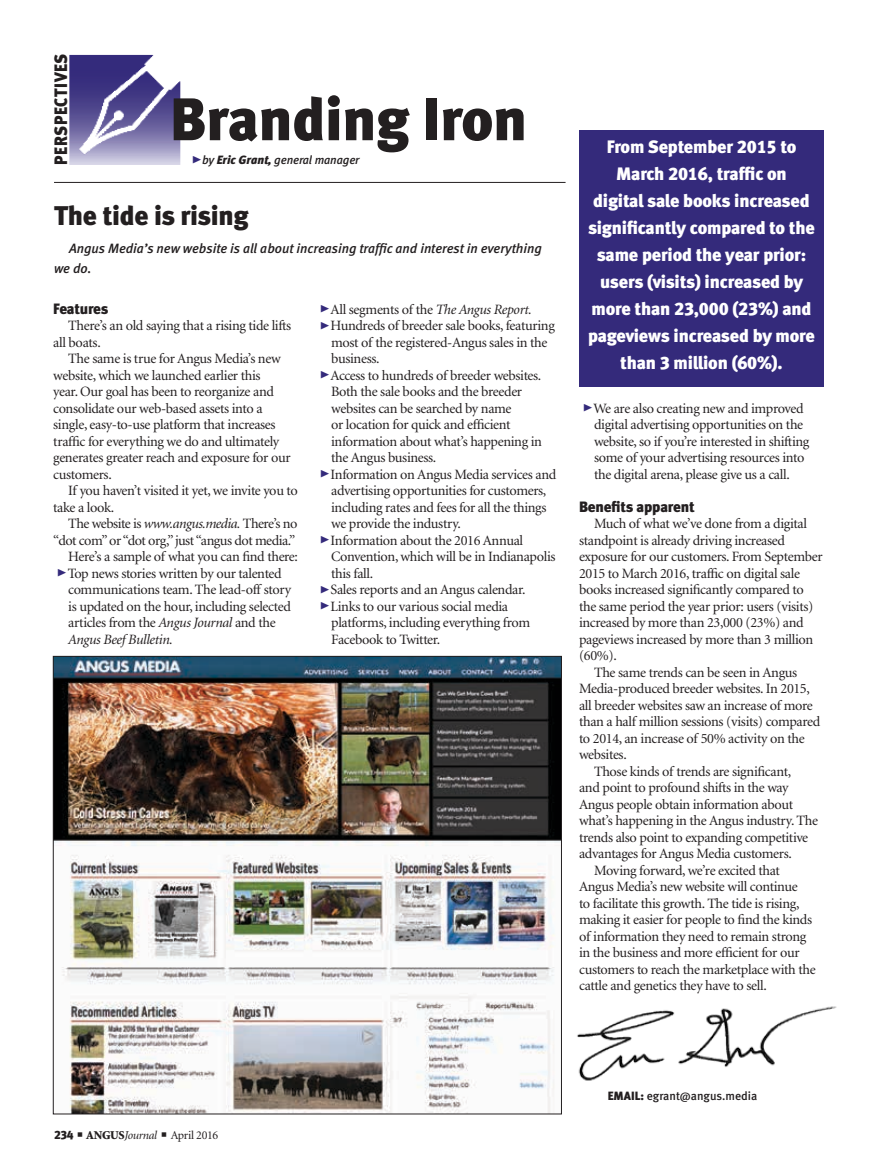
<style>
.page{position:relative;width:878px;height:1168px;background:#fff}
.page>*{position:absolute;margin:0;border:0;box-sizing:border-box;transform-origin:0 0}
.t1{font:60px "Meta Black LF";letter-spacing:-.005em;color:#231f20}
.column_headline{font:27px "Meta Black LF";letter-spacing:-.01em;color:#231f20}
.reverse_pull_quote{font:18px/27px "Meta Black LF";letter-spacing:-.01em;color:#fff;text-align:center}
.t2{font:18px "Meta Black LF";letter-spacing:.04em;color:#231f20;scale:.9 1}
.subhead{font:15px "Meta Black LF";letter-spacing:-.015em;color:#231f20}
.body_text{font:14.25px/16.5px "Minion";letter-spacing:-.025em;color:#231f20}
.column_intro{font:italic 13.5px/19.5px "Meta Medium LF";color:#231f20}
.t3{font:italic 12px "Meta Medium LF";letter-spacing:-.01em;color:#231f20}
.t4{font:12px "Minion";letter-spacing:-.025em;color:#231f20}
.t5{font:12px "Meta Medium LF";color:#231f20}
.s1{font-family:"Meta Black Caps Expert";font-style:normal;font-size:21px;color:#342a7b}
.s2{font-family:"Meta Black LF"}
.s3{font-style:italic}
.s4{font-family:"Meta Black Caps Expert";font-size:21px;color:#342a7b}
.s5{font-weight:900}
</style>
<div class="page">
<img style="left:69px;top:54px;width:112px;height:110px">
<hr style="left:54px;top:182px;width:511px;height:1px;background:#231f20">
<img style="left:577px;top:1006px;width:260px;height:75px">
<img style="left:55px;top:658px;width:504px;height:454px">
<div style="left:579px;top:130px;width:245px;height:257px;background:#342a7b"></div>
<p class="t2" style="left:50px;top:165px;width:125px;rotate:-90deg">PERSPECTIVES</p>
<p class="t1" style="left:170px;top:83px;width:358px">Branding Iron</p>
<p class="t3" style="left:191px;top:153px;width:170px"><span class="s1">@</span>by <span class="s2">Eric Grant,</span> general manager</p>
<p class="column_headline" style="left:54px;top:199px;width:196px">The tide is rising</p>
<p class="column_intro" style="left:54px;top:238px;width:489px;text-indent:15px">Angus Media’s new website is all about increasing traffic and interest in everything we do.</p>
<p class="subhead" style="left:53px;top:299px;width:57px">Features</p>
<p class="body_text" style="left:53px;top:318px;width:239px;text-indent:15px">There’s an old saying that a rising tide lifts all boats.</p>
<p class="body_text" style="left:53px;top:351px;width:239px;text-indent:15px">The same is true for Angus Media’s new website, which we launched earlier this<br>year. Our goal has been to reorganize and consolidate our web-based assets into a single, easy-to-use platform that increases traffic for everything we do and ultimately generates greater reach and exposure for our customers.</p>
<p class="body_text" style="left:53px;top:483px;width:246px;text-indent:15px">If you haven’t visited it yet, we invite you to take a look.</p>
<p class="body_text" style="left:53px;top:516px;width:246px;text-align:right">The website is <span class="s3">www.angus.media.</span> There’s no “dot com” or “dot org,” just “angus dot media.”</p>
<p class="body_text" style="left:68px;top:549px;width:231px">Here’s a sample of what you can find there:</p>
<p class="body_text" style="left:68px;top:565px;width:224px;text-indent:-12px"><span class="s4">@</span>Top news stories written by our talented communications team. The lead-off story is updated on the hour, including selected articles from the <span class="s3">Angus Journal</span> and the <span class="s3">Angus Beef Bulletin.</span></p>
<p class="body_text" style="left:319px;top:301px;width:214px"><span class="s4">@</span>All segments of the <span class="s3">The Angus Report.</span></p>
<p class="body_text" style="left:331px;top:318px;width:225px;text-indent:-12px"><span class="s4">@</span>Hundreds of breeder sale books, featuring most of the registered-Angus sales in the business.</p>
<p class="body_text" style="left:331px;top:367px;width:212px;text-indent:-12px"><span class="s4">@</span>Access to hundreds of breeder websites.<br>Both the sale books and the breeder websites can be searched by name<br>or location for quick and efficient information about what’s happening in the Angus business.</p>
<p class="body_text" style="left:331px;top:466px;width:227px;text-indent:-12px"><span class="s4">@</span>Information on Angus Media services and advertising opportunities for customers, including rates and fees for all the things we provide the industry.</p>
<p class="body_text" style="left:331px;top:532px;width:226px;text-indent:-12px"><span class="s4">@</span>Information about the 2016 Annual<br>Convention, which will be in Indianapolis this fall.</p>
<p class="body_text" style="left:319px;top:582px;width:208px"><span class="s4">@</span>Sales reports and an Angus calendar.</p>
<p class="body_text" style="left:331px;top:598px;width:200px;text-indent:-12px"><span class="s4">@</span>Links to our various social media platforms, including everything from<br>Facebook to Twitter.</p>
<p class="reverse_pull_quote" style="left:588px;top:133px;width:228px">From September 2015 to<br>March 2016, traffic on<br>digital sale books increased significantly compared to the same period the year prior: users (visits) increased by more than 23,000 (23%) and pageviews increased by more than 3 million (60%).</p>
<p class="body_text" style="left:594px;top:400px;width:217px;text-indent:-12px"><span class="s4">@</span>We are also creating new and improved digital advertising opportunities on the website, so if you’re interested in shifting some of your advertising resources into the digital arena, please give us a call.</p>
<p class="subhead" style="left:579px;top:497px;width:117px">Benefits apparent</p>
<p class="body_text" style="left:579px;top:516px;width:245px;text-indent:15px">Much of what we’ve done from a digital standpoint is already driving increased exposure for our customers. From September 2015 to March 2016, traffic on digital sale books increased significantly compared to the same period the year prior: users (visits) increased by more than 23,000 (23%) and pageviews increased by more than 3 million (60%).</p>
<p class="body_text" style="left:579px;top:664px;width:243px;text-indent:15px">The same trends can be seen in Angus Media-produced breeder websites. In 2015, all breeder websites saw an increase of more than a half million sessions (visits) compared to 2014, an increase of 50% activity on the websites.</p>
<p class="body_text" style="left:579px;top:763px;width:240px;text-indent:15px">Those kinds of trends are significant,<br>and point to profound shifts in the way Angus people obtain information about what’s happening in the Angus industry. The trends also point to expanding competitive advantages for Angus Media customers.</p>
<p class="body_text" style="left:579px;top:862px;width:238px;text-indent:15px">Moving forward, we’re excited that Angus Media’s new website will continue<br>to facilitate this growth. The tide is rising, making it easier for people to find the kinds of information they need to remain strong in the business and more efficient for our customers to reach the marketplace with the cattle and genetics they have to sell.</p>
<p class="t4" style="left:54px;top:1129px;width:166px"><span class="s2">234</span> ■ <span class="s5">ANGUS</span><span class="s3">Journal</span> ■ April 2016</p>
<p class="t5" style="left:607px;top:1089px;width:151px"><span class="s2">EMAIL:</span> egrant@angus.media</p>
</div>
